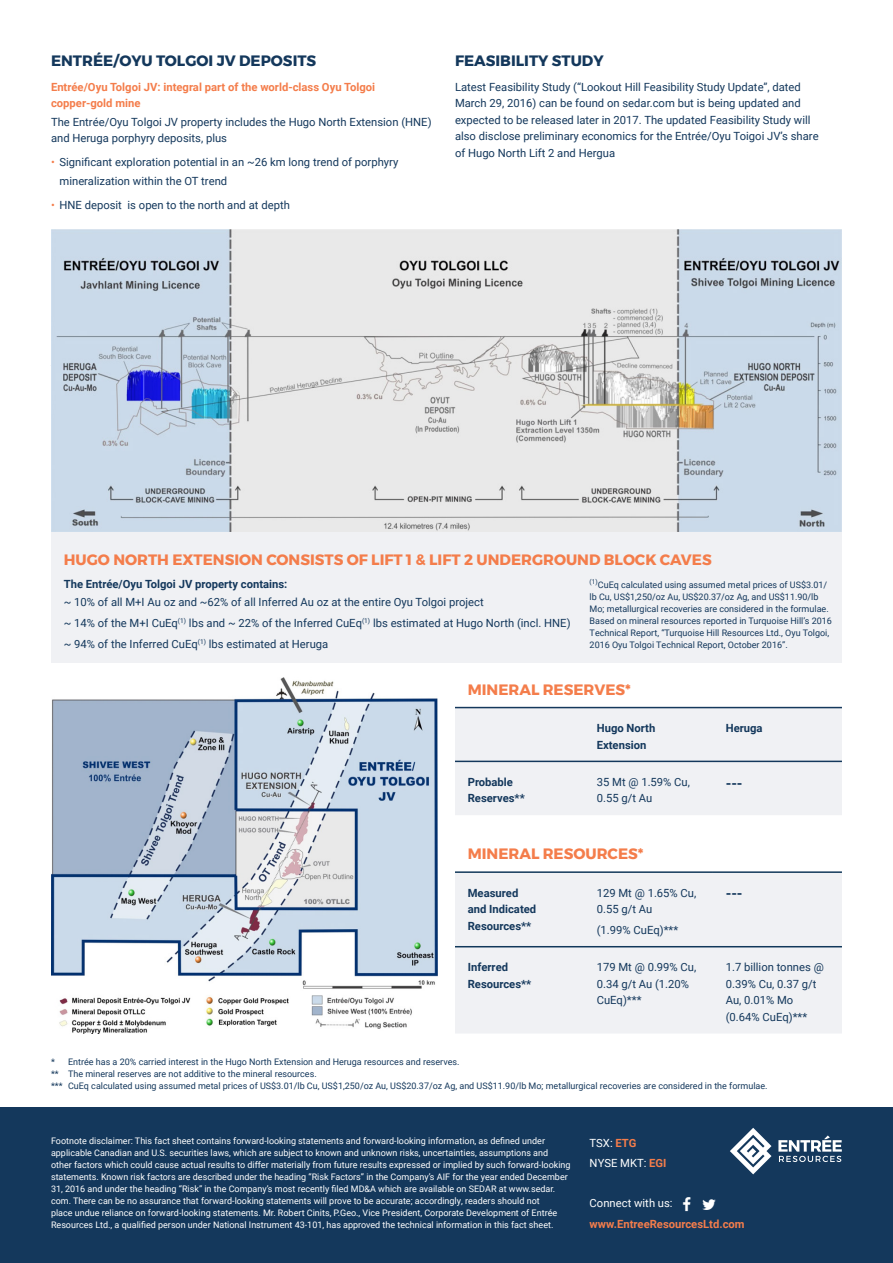
<style>
.page{position:relative;width:893px;height:1263px;background:#fff}
.page>*{position:absolute;margin:0;border:0;box-sizing:border-box;transform-origin:0 0}
.sub{font:700 15px "Montserrat";color:#f47d4b}
.sub-2{font:700 15px "Montserrat";color:#14385c}
.body{font:11.25px/16.5px "Roboto";color:#14385c}
.sub_2{font:700 11.25px/16.5px "Roboto";color:#14385c}
.sub_2-2{font:700 11.25px/16.5px "Roboto";color:#f47d4b}
.body-2{font:11.25px "Roboto";color:#fff}
.body-3{font:700 11.25px "Roboto";color:#f47d4b}
.footnote{font:9px/12px "Roboto";color:#fff}
.footnote-2{font:9px/12px "Roboto";color:#14385c}
.s1{color:#f47d4b}
.s2{font-weight:700;color:#f47d4b}
</style>
<div class="page">
<div style="left:51px;top:531px;width:791px;height:132px;background:#f0f1f4"></div>
<img style="left:51px;top:677px;width:387px;height:356px">
<div style="left:0;top:1107px;width:893px;height:156px;background:#14385c"></div>
<img style="left:51px;top:230px;width:791px;height:301px">
<svg style="left:455px;top:708px;width:387px;height:325px;fill:#f0f1f4"></svg>
<hr style="left:455px;top:871px;width:129px;height:2px;background:#11385a">
<hr style="left:584px;top:871px;width:129px;height:2px;background:#11385a">
<hr style="left:713px;top:871px;width:129px;height:2px;background:#11385a">
<hr style="left:455px;top:946px;width:129px;height:1px;background:#11385a">
<hr style="left:584px;top:946px;width:129px;height:1px;background:#11385a">
<hr style="left:713px;top:946px;width:129px;height:1px;background:#11385a">
<hr style="left:455px;top:707px;width:129px;height:1px;background:#14385c">
<hr style="left:584px;top:707px;width:129px;height:1px;background:#14385c">
<hr style="left:713px;top:707px;width:129px;height:1px;background:#14385c">
<hr style="left:455px;top:761px;width:129px;height:1px;background:#14385c">
<hr style="left:584px;top:761px;width:129px;height:1px;background:#14385c">
<hr style="left:713px;top:761px;width:129px;height:1px;background:#14385c">
<svg style="left:730px;top:1128px;width:41px;height:46px"></svg>
<svg style="left:778px;top:1135px;width:64px;height:27px"></svg>
<p class="sub-2" style="left:51px;top:48px;width:267px">ENTRÉE/OYU TOLGOI JV DEPOSITS</p>
<p class="sub_2-2" style="left:51px;top:78px;width:326px">Entrée/Oyu Tolgoi JV: integral part of the world-class Oyu Tolgoi copper-gold mine</p>
<p class="body" style="left:51px;top:113px;width:382px">The Entrée/Oyu Tolgoi JV property includes the Hugo North Extension (HNE) and Heruga porphyry deposits, plus</p>
<p class="body" style="left:60px;top:152px;width:340px;line-height:19.5px;text-indent:-9px"><span class="s1">•</span> Significant exploration potential in an ~26 km long trend of porphyry mineralization within the OT trend</p>
<p class="body" style="left:51px;top:197px;width:240px"><span class="s1">•</span> HNE deposit is open to the north and at depth</p>
<p class="sub-2" style="left:455px;top:48px;width:150px">FEASIBILITY STUDY</p>
<p class="body" style="left:455px;top:78px;width:365px">Latest Feasibility Study (“Lookout Hill Feasibility Study Update”, dated March 29, 2016) can be found on sedar.com but is being updated and expected to be released later in 2017. The updated Feasibility Study will also disclose preliminary economics for the Entrée/Oyu Toigoi JV’s share of Hugo North Lift 2 and Hergua</p>
<p class="sub" style="left:64px;top:547px;width:649px">HUGO NORTH EXTENSION CONSISTS OF LIFT 1 &amp; LIFT 2 UNDERGROUND BLOCK CAVES</p>
<p class="sub_2" style="left:64px;top:575px;width:225px">The Entrée/Oyu Tolgoi JV property contains:</p>
<p class="body" style="left:64px;top:593px;width:421px">~ 10% of all M+I Au oz and ~62% of all Inferred Au oz at the entire Oyu Tolgoi project</p>
<p class="body" style="left:64px;top:614px;width:508px">~ 14% of the M+I CuEq<sup>(1)</sup> lbs and ~ 22% of the Inferred CuEq<sup>(1)</sup> lbs estimated at Hugo North (incl. HNE)</p>
<p class="body" style="left:64px;top:635px;width:266px">~ 94% of the Inferred CuEq<sup>(1)</sup> lbs estimated at Heruga</p>
<p class="footnote-2" style="left:590px;top:578px;width:244px"><sup>(1)</sup>CuEq calculated using assumed metal prices of US$3.01/ lb Cu, US$1,250/oz Au, US$20.37/oz Ag, and US$11.90/lb Mo; metallurgical recoveries are considered in the formulae.<br>Based on mineral resources reported in Turquoise Hill’s 2016<br>Technical Report, “Turquoise Hill Resources Ltd., Oyu Tolgoi, 2016 Oyu Tolgoi Technical Report, October 2016”.</p>
<p class="sub" style="left:468px;top:677px;width:165px">MINERAL RESERVES*</p>
<p class="sub_2" style="left:597px;top:719px;width:60px">Hugo North<br>Extension</p>
<p class="sub_2" style="left:726px;top:719px;width:38px">Heruga</p>
<p class="sub_2" style="left:468px;top:773px;width:59px">Probable<br>Reserves**</p>
<p class="body" style="left:597px;top:773px;width:95px">35 Mt @ 1.59% Cu,<br>0.55 g/t Au</p>
<p class="sub-2" style="left:726px;top:771px;width:18px">---</p>
<p class="sub" style="left:468px;top:842px;width:177px">MINERAL RESOURCES*</p>
<p class="sub_2" style="left:468px;top:884px;width:70px">Measured and Indicated<br>Resources**</p>
<p class="body" style="left:597px;top:884px;width:101px">129 Mt @ 1.65% Cu,<br>0.55 g/t Au</p>
<p class="body" style="left:597px;top:921px;width:83px">(1.99% CuEq)***</p>
<p class="sub-2" style="left:726px;top:882px;width:18px">---</p>
<p class="sub_2" style="left:468px;top:958px;width:65px">Inferred<br>Resources**</p>
<p class="body" style="left:597px;top:958px;width:101px">179 Mt @ 0.99% Cu,<br>0.34 g/t Au (1.20%<br>CuEq)***</p>
<p class="body" style="left:726px;top:958px;width:100px">1.7 billion tonnes @<br>0.39% Cu, 0.37 g/t<br>Au, 0.01% Mo (0.64% CuEq)***</p>
<p class="footnote-2" style="left:51px;top:1055px;width:718px">* Entrée has a 20% carried interest in the Hugo North Extension and Heruga resources and reserves.<br>** The mineral reserves are not additive to the mineral resources.<br>*** CuEq calculated using assumed metal prices of US$3.01/lb Cu, US$1,250/oz Au, US$20.37/oz Ag, and US$11.90/lb Mo; metallurgical recoveries are considered in the formulae.</p>
<p class="footnote" style="left:51px;top:1135px;width:521px">Footnote disclaimer: This fact sheet contains forward-looking statements and forward-looking information, as defined under applicable Canadian and U.S. securities laws, which are subject to known and unknown risks, uncertainties, assumptions and other factors which could cause actual results to differ materially from future results expressed or implied by such forward-looking statements. Known risk factors are described under the heading “Risk Factors” in the Company’s AIF for the year ended December 31, 2016 and under the heading “Risk” in the Company’s most recently filed MD&amp;A which are available on SEDAR at www.sedar. com. There can be no assurance that forward-looking statements will prove to be accurate; accordingly, readers should not<br>place undue reliance on forward-looking statements. Mr. Robert Cinits, P.Geo., Vice President, Corporate Development of Entrée Resources Ltd., a qualified person under National Instrument 43-101, has approved the technical information in this fact sheet.</p>
<p class="body-2" style="left:590px;top:1135px;width:48px">TSX: <span class="s2">ETG</span></p>
<p class="body-2" style="left:590px;top:1155px;width:78px">NYSE MKT: <span class="s2">EGI</span></p>
<p class="body-2" style="left:590px;top:1195px;width:85px">Connect with us:</p>
<p class="body-3" style="left:590px;top:1216px;width:156px">www.EntreeResourcesLtd.com</p>
</div>
